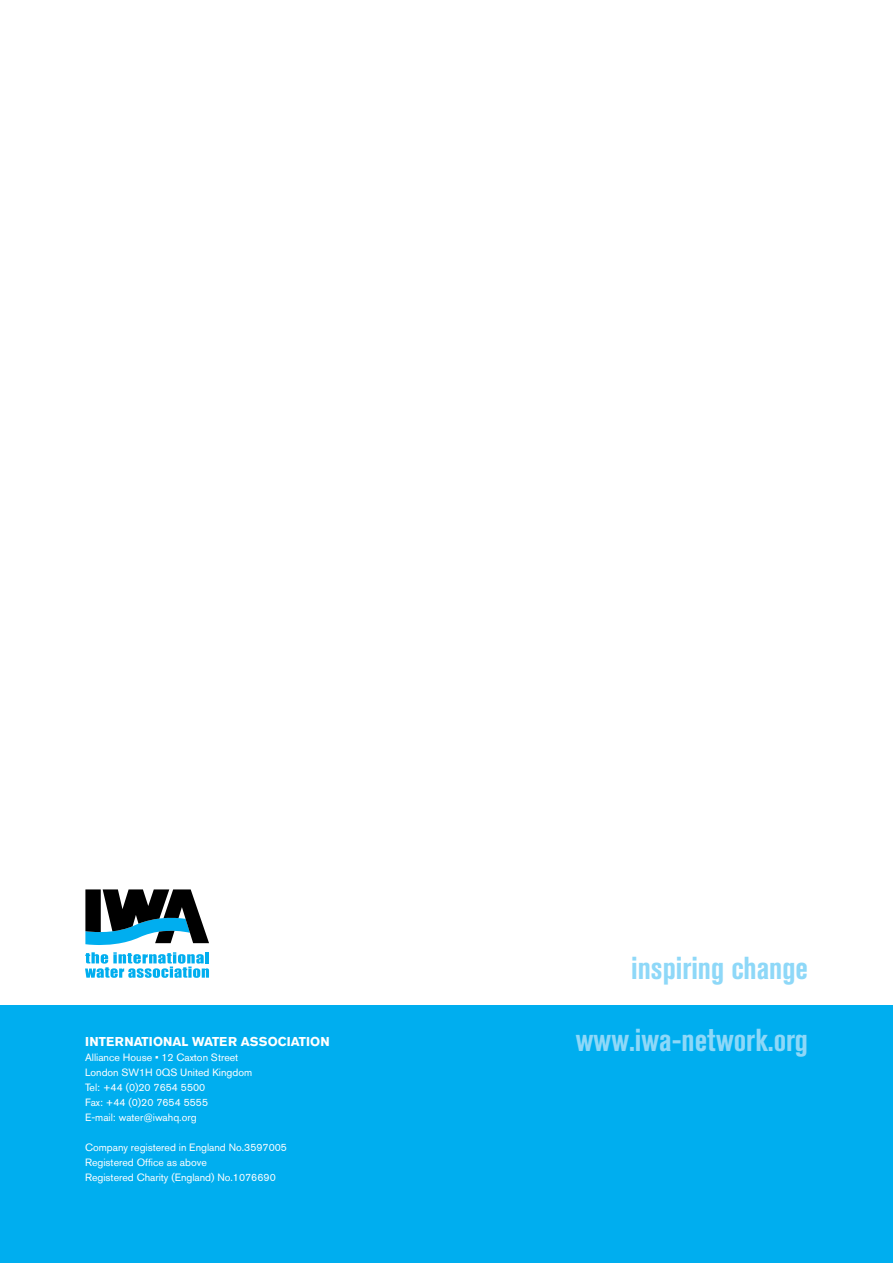
<style>
.page{position:relative;width:893px;height:1263px;background:#fff}
.page>*{position:absolute;margin:0;border:0;box-sizing:border-box;transform-origin:0 0}
.t1{font:700 condensed 31.5px "Akzidenz Grotesk BE";color:#8ed8f8}
.t2{font:700 12.75px "Akzidenz Grotesk BE";color:#fff}
.t3{font:10.5px/15px "Akzidenz Grotesk BE";color:#fff}
</style>
<div class="page">
<svg style="left:85px;top:952px;width:124px;height:26px"></svg>
<svg style="left:85px;top:889px;width:124px;height:56px"></svg>
<div style="left:0;top:1006px;width:893px;height:257px;background:#00aeef"></div>
<p class="t2" style="left:85px;top:1034px;width:246px">INTERNATIONAL WATER ASSOCIATION</p>
<p class="t3" style="left:85px;top:1050px;width:169px">Alliance House • 12 Caxton Street<br>London SW1H 0QS United Kingdom<br>Tel: +44 (0)20 7654 5500<br>Fax: +44 (0)20 7654 5555<br>E-mail: water@iwahq.org</p>
<p class="t3" style="left:85px;top:1140px;width:204px">Company registered in England No.3597005<br>Registered Office as above<br>Registered Charity (England) No.1076690</p>
<h1 class="t1" style="left:631px;top:950px;width:178px">inspiring change</h1>
<h1 class="t1" style="left:576px;top:1022px;width:233px">www.iwa-network.org</h1>
</div>
